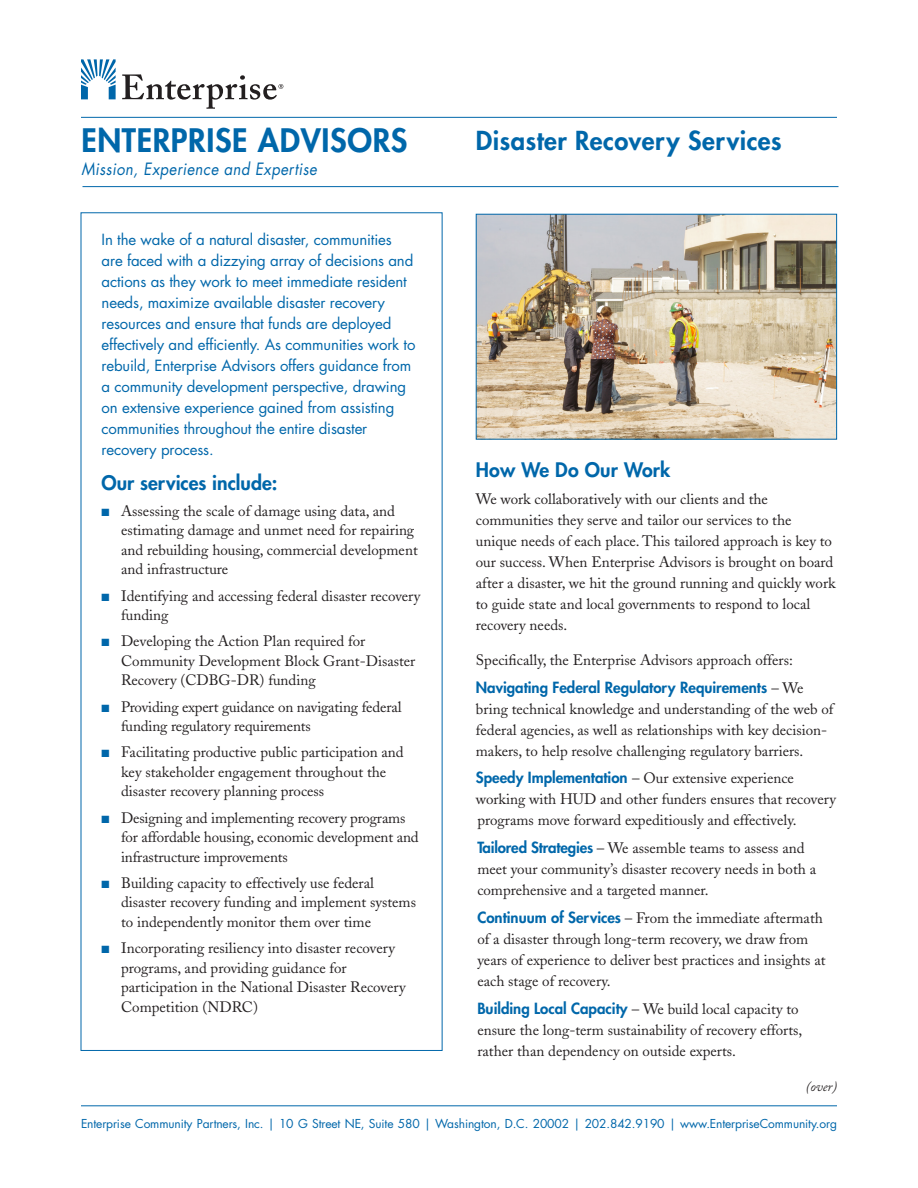
<style>
.page{position:relative;width:918px;height:1188px;background:#fff}
.page>*{position:absolute;margin:0;border:0;box-sizing:border-box;transform-origin:0 0}
.t1{font:800 31.5px "Futura";letter-spacing:.02em;color:#0067aa}
.t2{font:800 25.5px "Futura";letter-spacing:.02em;color:#0067aa}
.t3{font:800 19.5px "Futura";color:#0067aa}
.t4{font:italic 16.5px "Futura";letter-spacing:.03em;color:#0067aa;scale:.9 1}
.t5{font:15px/21px "Adobe Caslon";color:#231f20}
.t6{font:15px/21px "Futura";letter-spacing:-.01em;color:#0067aa}
.t7{font:italic 13.5px "Adobe Caslon";color:#231f20}
.t8{font:12px "Futura";letter-spacing:-.01em;color:#0067aa}
.s1{color:#0067aa}
.s2{font-family:"Futura";font-weight:800;color:#0067aa}
</style>
<div class="page">
<hr style="left:81px;top:1105px;width:756px;height:1px;background:#0067aa">
<svg style="left:81px;top:59px;width:35px;height:40px"></svg>
<svg style="left:122px;top:74px;width:161px;height:35px"></svg>
<hr style="left:81px;top:117px;width:756px;height:1px;background:#0067aa">
<img style="left:478px;top:216px;width:357px;height:222px">
<div style="left:476px;top:214px;width:361px;height:226px;border:1px solid #0067aa"></div>
<hr style="left:82px;top:186px;width:756px;height:1px;background:#0067aa">
<p class="t1" style="left:81px;top:120px;width:328px">ENTERPRISE ADVISORS</p>
<p class="t4" style="left:81px;top:158px;width:263px">Mission, Experience and Expertise</p>
<p class="t6" style="left:102px;top:229px;width:315px">In the wake of a natural disaster, communities are faced with a dizzying array of decisions and actions as they work to meet immediate resident needs, maximize available disaster recovery resources and ensure that funds are deployed effectively and efficiently. As communities work to rebuild, Enterprise Advisors offers guidance from a community development perspective, drawing on extensive experience gained from assisting communities throughout the entire disaster recovery process.</p>
<p class="t3" style="left:102px;top:470px;width:177px">Our services include:</p>
<p class="t5" style="left:121px;top:501px;width:298px;line-height:19.5px;text-indent:-20px"><span class="s1">■</span> Assessing the scale of damage using data, and estimating damage and unmet need for repairing and rebuilding housing, commercial development and infrastructure</p>
<p class="t5" style="left:121px;top:586px;width:301px;line-height:19.5px;text-indent:-20px"><span class="s1">■</span> Identifying and accessing federal disaster recovery funding</p>
<p class="t5" style="left:121px;top:632px;width:296px;line-height:19.5px;text-indent:-20px"><span class="s1">■</span> Developing the Action Plan required for<br>Community Development Block Grant-Disaster<br>Recovery (CDBG-DR) funding</p>
<p class="t5" style="left:121px;top:697px;width:282px;line-height:19.5px;text-indent:-20px"><span class="s1">■</span> Providing expert guidance on navigating federal funding regulatory requirements</p>
<p class="t5" style="left:121px;top:743px;width:284px;line-height:19.5px;text-indent:-20px"><span class="s1">■</span> Facilitating productive public participation and key stakeholder engagement throughout the disaster recovery planning process</p>
<p class="t5" style="left:121px;top:808px;width:299px;line-height:19.5px;text-indent:-20px"><span class="s1">■</span> Designing and implementing recovery programs for affordable housing, economic development and infrastructure improvements</p>
<p class="t5" style="left:121px;top:873px;width:296px;line-height:19.5px;text-indent:-20px"><span class="s1">■</span> Building capacity to effectively use federal disaster recovery funding and implement systems to independently monitor them over time</p>
<p class="t5" style="left:121px;top:938px;width:286px;line-height:19.5px;text-indent:-20px"><span class="s1">■</span> Incorporating resiliency into disaster recovery programs, and providing guidance for participation in the National Disaster Recovery Competition (NDRC)</p>
<p class="t2" style="left:476px;top:124px;width:307px">Disaster Recovery Services</p>
<p class="t3" style="left:476px;top:457px;width:196px">How We Do Our Work</p>
<p class="t5" style="left:476px;top:489px;width:361px">We work collaboratively with our clients and the communities they serve and tailor our services to the unique needs of each place. This tailored approach is key to our success. When Enterprise Advisors is brought on board after a disaster, we hit the ground running and quickly work to guide state and local governments to respond to local recovery needs.</p>
<p class="t5" style="left:476px;top:649px;width:319px">Specifically, the Enterprise Advisors approach offers:</p>
<p class="t5" style="left:476px;top:677px;width:359px"><span class="s2">Navigating Federal Regulatory Requirements</span> – We bring technical knowledge and understanding of the web of federal agencies, as well as relationships with key decision&shy;makers, to help resolve challenging regulatory barriers.</p>
<p class="t5" style="left:476px;top:768px;width:362px"><span class="s2">Speedy Implementation</span> – Our extensive experience working with HUD and other funders ensures that recovery programs move forward expeditiously and effectively.</p>
<p class="t5" style="left:477px;top:838px;width:340px"><span class="s2">Tailored Strategies</span> – We assemble teams to assess and meet your community’s disaster recovery needs in both a comprehensive and a targeted manner.</p>
<p class="t5" style="left:477px;top:907px;width:350px"><span class="s2">Continuum of Services</span> – From the immediate aftermath of a disaster through long-term recovery, we draw from years of experience to deliver best practices and insights at each stage of recovery.</p>
<p class="t5" style="left:477px;top:998px;width:327px"><span class="s2">Building Local Capacity</span> – We build local capacity to ensure the long-term sustainability of recovery efforts, rather than dependency on outside experts.</p>
<p class="t7" style="left:806px;top:1079px;width:33px">(over)</p>
<p class="t8" style="left:81px;top:1116px;width:758px">Enterprise Community Partners, Inc. | 10 G Street NE, Suite 580 | Washington, D.C. 20002 | 202.842.9190 | www.EnterpriseCommunity.org</p>
</div>
